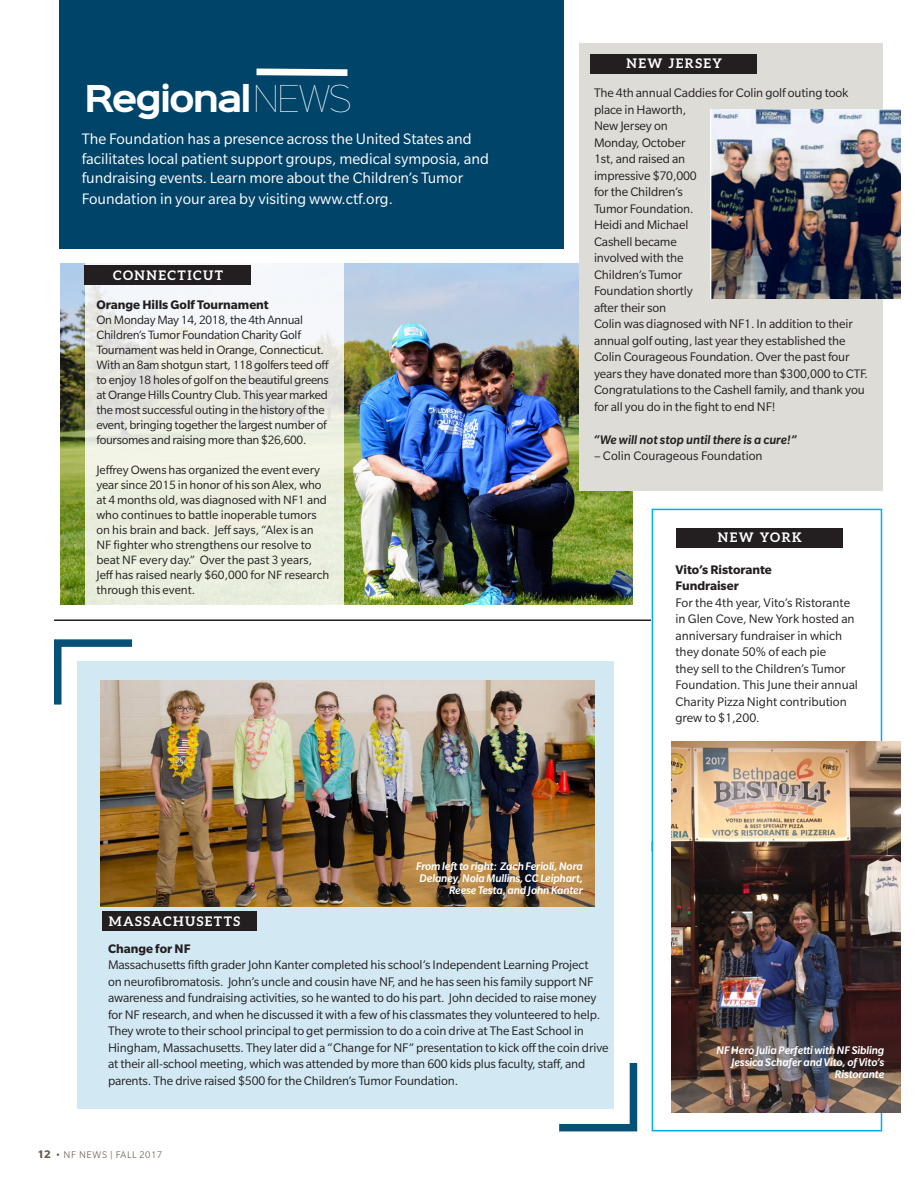
<style>
.page{position:relative;width:918px;height:1188px;background:#fff}
.page>*{position:absolute;margin:0;border:0;box-sizing:border-box;transform-origin:0 0}
.t1{font:700 33.3px "Sinkin Sans 700";letter-spacing:-.06em;color:#fff}
.t2{font:16.5px/19.5px "Slate Pro";color:#fff}
.t3{font:13.5px/16.5px "Slate Pro";letter-spacing:-.01em;color:#231f20}
.t4{font:700 13.5px/16.5px "Slate Pro";color:#231f20}
.t5{font:italic 500 13.5px "Slate Pro";color:#231f20}
.t6{font:13.2px/15px "Slate Pro";letter-spacing:-.02em;color:#231f20}
.t7{font:13.2px/15px "Slate Pro";color:#231f20}
.t8{font:700 13.2px "Aleo";letter-spacing:.11em;color:#fff}
.t9{font:italic 500 12px/12px "Slate Pro";letter-spacing:-.01em;color:#fff;text-align:right}
.t10{font:300 10.5px "Slate Pro";letter-spacing:.06em;color:#62584e}
.s1{font-family:"Sinkin Sans 100";font-weight:100}
.s2{font-weight:700;font-size:12px}
</style>
<div class="page">
<img style="left:60px;top:264px;width:573px;height:341px">
<svg style="left:85px;top:264px;width:258px;height:341px;fill:#ecefe0"></svg>
<div style="left:59px;top:0;width:505px;height:248px;background:#00446a"></div>
<hr style="left:54px;top:620px;width:597px;height:1px;background:#231f20">
<svg style="left:256px;top:68px;width:92px;height:8px"></svg>
<div style="left:78px;top:661px;width:536px;height:447px;background:#d2e9f4"></div>
<svg style="left:54px;top:639px;width:79px;height:73px"></svg>
<svg style="left:552px;top:1063px;width:86px;height:69px"></svg>
<div style="left:102px;top:912px;width:154px;height:19px;background:#231f20"></div>
<img style="left:100px;top:680px;width:495px;height:226px">
<svg style="left:651px;top:508px;width:232px;height:624px"></svg>
<div style="left:676px;top:528px;width:167px;height:19px;background:#231f20"></div>
<img style="left:672px;top:741px;width:229px;height:371px">
<div style="left:579px;top:43px;width:303px;height:447px;background:#dedcd7"></div>
<div style="left:591px;top:54px;width:166px;height:19px;background:#231f20"></div>
<img style="left:711px;top:109px;width:190px;height:190px">
<div style="left:85px;top:266px;width:166px;height:19px;background:#231f20"></div>
<h1 class="t1" style="left:84px;top:81px;width:269px">Regional<span class="s1">NEWS</span></h1>
<p class="t2" style="left:82px;top:129px;width:409px">The Foundation has a presence across the United States and facilitates local patient support groups, medical symposia, and fundraising events. Learn more about the Children’s Tumor</p>
<p class="t2" style="left:82px;top:189px;width:313px">Foundation in your area by visiting www.ctf.org.</p>
<p class="t8" style="left:113px;top:267px;width:111px">CONNECTICUT</p>
<p class="t4" style="left:96px;top:296px;width:174px">Orange Hills Golf Tournament</p>
<p class="t6" style="left:96px;top:312px;width:234px">On Monday May 14, 2018, the 4th Annual Children’s Tumor Foundation Charity Golf Tournament was held in Orange, Connecticut.<br>With an 8am shotgun start, 118 golfers teed off to enjoy 18 holes of golf on the beautiful greens at Orange Hills Country Club. This year marked the most successful outing in the history of the event, bringing together the largest number of foursomes and raising more than $26,600.</p>
<p class="t7" style="left:96px;top:462px;width:234px">Jeffrey Owens has organized the event every year since 2015 in honor of his son Alex, who at 4 months old, was diagnosed with NF1 and who continues to battle inoperable tumors on his brain and back. Jeff says, “Alex is an NF fighter who strengthens our resolve to beat NF every day.” Over the past 3 years, Jeff has raised nearly $60,000 for NF research through this event.</p>
<p class="t8" style="left:627px;top:55px;width:97px">NEW JERSEY</p>
<p class="t3" style="left:594px;top:85px;width:276px">The 4th annual Caddies for Colin golf outing took place in Haworth,<br>New Jersey on<br>Monday, October<br>1st, and raised an<br>impressive $70,000<br>for the Children’s<br>Tumor Foundation.<br>Heidi and Michael<br>Cashell became<br>involved with the<br>Children’s Tumor<br>Foundation shortly<br>after their son<br>Colin was diagnosed with NF1. In addition to their annual golf outing, last year they established the<br>Colin Courageous Foundation. Over the past four years they have donated more than $300,000 to CTF.<br>Congratulations to the Cashell family, and thank you for all you do in the fight to end NF!</p>
<p class="t5" style="left:594px;top:432px;width:204px">“We will not stop until there is a cure!”</p>
<p class="t3" style="left:594px;top:448px;width:170px">– Colin Courageous Foundation</p>
<p class="t8" style="left:718px;top:529px;width:86px">NEW YORK</p>
<p class="t4" style="left:675px;top:561px;width:98px">Vito’s Ristorante<br>Fundraiser</p>
<p class="t3" style="left:675px;top:594px;width:184px">For the 4th year, Vito’s Ristorante in Glen Cove, New York hosted an anniversary fundraiser in which they donate 50% of each pie<br>they sell to the Children’s Tumor<br>Foundation. This June their annual<br>Charity Pizza Night contribution grew to $1,200.</p>
<p class="t8" style="left:109px;top:913px;width:133px">MASSACHUSETTS</p>
<p class="t9" style="left:416px;top:860px;width:168px">From left to right: Zach Ferioli, Nora<br>Delaney, Nola Mullins, CC Leiphart,<br>Reese Testa, and John Kanter</p>
<p class="t4" style="left:108px;top:940px;width:84px">Change for NF</p>
<p class="t3" style="left:108px;top:957px;width:502px">Massachusetts fifth grader John Kanter completed his school’s Independent Learning Project<br>on neurofibromatosis. John’s uncle and cousin have NF, and he has seen his family support NF awareness and fundraising activities, so he wanted to do his part. John decided to raise money for NF research, and when he discussed it with a few of his classmates they volunteered to help.<br>They wrote to their school principal to get permission to do a coin drive at The East School in Hingham, Massachusetts. They later did a “Change for NF” presentation to kick off the coin drive at their all-school meeting, which was attended by more than 600 kids plus faculty, staff, and parents. The drive raised $500 for the Children’s Tumor Foundation.</p>
<p class="t10" style="left:37px;top:1149px;width:126px"><span class="s2">12</span> • NF NEWS | FALL 2017</p>
<p class="t9" style="left:716px;top:1044px;width:169px">NF Hero Julia Perfetti with NF Sibling<br>Jessica Schafer and Vito, of Vito’s<br>Ristorante</p>
</div>
